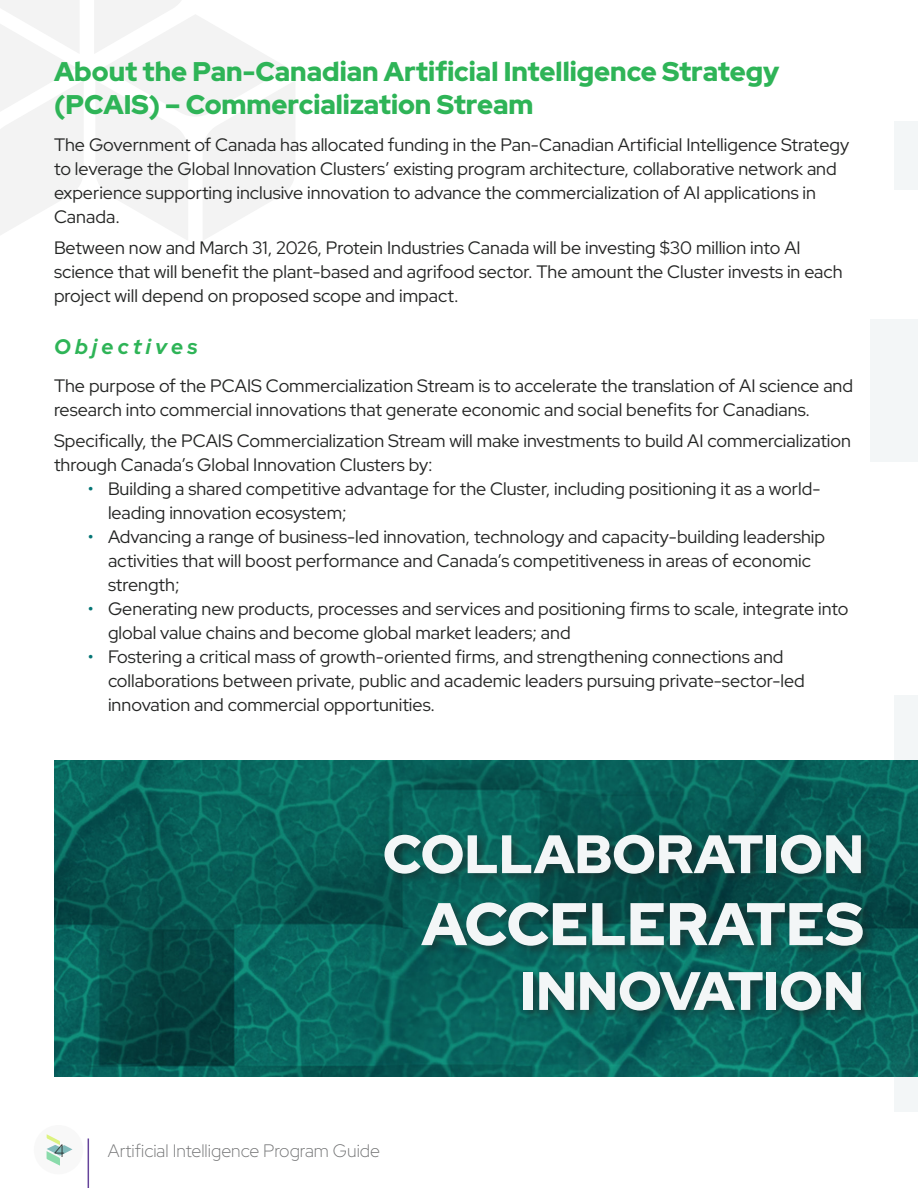
<style>
.page{position:relative;width:918px;height:1188px;background:#fff}
.page>*{position:absolute;margin:0;border:0;box-sizing:border-box;transform-origin:0 0}
.Pull_quotes{font:900 60px "Red Hat Display";color:#f3f6f7}
.Pull_quotes-2{font:900 54px "Red Hat Display";color:#f3f6f7}
.Sub-heading{font:900 27px/32.4px "Red Hat Display";color:#2eb457}
.Sub-sub_heading{font:italic 700 21px "Red Hat Display";letter-spacing:.2em;color:#2eb457}
.Body_text{font:18px/24px "Red Hat Display";color:#242524}
.t1{font:300 18px "Red Hat Display";color:#717273}
.t2{font:300 18px "Red Hat Display";color:#242524}
.s1{color:#047575}
</style>
<div class="page">
<div style="left:34px;top:1125px;width:49px;height:49px;background:#f2f2f2;border-radius:50%"></div>
<svg style="left:47px;top:1134px;width:25px;height:32px"></svg>
<hr style="left:88px;top:1139px;width:1px;height:49px;background:#65439a">
<div style="left:870px;top:320px;width:48px;height:142px;background:#f3f6f7"></div>
<div style="left:894px;top:696px;width:24px;height:151px;background:#f3f6f7"></div>
<div style="left:894px;top:1066px;width:24px;height:46px;background:#f3f6f7"></div>
<div style="left:894px;top:122px;width:24px;height:68px;background:#f3f6f7"></div>
<svg style="left:0;top:0;width:83px;height:235px"></svg>
<svg style="left:94px;top:0;width:201px;height:240px"></svg>
<img style="left:54px;top:760px;width:864px;height:316px">
<div style="left:382px;top:831px;width:494px;height:192px;background:#231f20;opacity:.5"></div>
<p class="Sub-heading" style="left:54px;top:55px;width:727px">About the Pan-Canadian Artificial Intelligence Strategy (PCAIS) – Commercialization Stream</p>
<p class="Body_text" style="left:54px;top:133px;width:797px">The Government of Canada has allocated funding in the Pan-Canadian Artificial Intelligence Strategy to leverage the Global Innovation Clusters’ existing program architecture, collaborative network and experience supporting inclusive innovation to advance the commercialization of AI applications in Canada.</p>
<p class="Body_text" style="left:54px;top:235px;width:790px">Between now and March 31, 2026, Protein Industries Canada will be investing $30 million into AI science that will benefit the plant-based and agrifood sector. The amount the Cluster invests in each project will depend on proposed scope and impact.</p>
<p class="Sub-sub_heading" style="left:54px;top:333px;width:145px">Objectives</p>
<p class="Body_text" style="left:54px;top:373px;width:801px">The purpose of the PCAIS Commercialization Stream is to accelerate the translation of AI science and research into commercial innovations that generate economic and social benefits for Canadians.</p>
<p class="Body_text" style="left:54px;top:428px;width:799px">Specifically, the PCAIS Commercialization Stream will make investments to build AI commercialization through Canada’s Global Innovation Clusters by:</p>
<p class="Body_text" style="left:108px;top:476px;width:714px;text-indent:-20px"><span class="s1">•</span> Building a shared competitive advantage for the Cluster, including positioning it as a world&shy;leading innovation ecosystem;</p>
<p class="Body_text" style="left:108px;top:524px;width:719px;text-indent:-20px"><span class="s1">•</span> Advancing a range of business-led innovation, technology and capacity-building leadership activities that will boost performance and Canada’s competitiveness in areas of economic strength;</p>
<p class="Body_text" style="left:108px;top:596px;width:742px;text-indent:-20px"><span class="s1">•</span> Generating new products, processes and services and positioning firms to scale, integrate into global value chains and become global market leaders; and</p>
<p class="Body_text" style="left:108px;top:644px;width:698px;text-indent:-20px"><span class="s1">•</span> Fostering a critical mass of growth-oriented firms, and strengthening connections and collaborations between private, public and academic leaders pursuing private-sector-led innovation and commercial opportunities.</p>
<p class="Pull_quotes-2" style="left:383px;top:819px;width:483px">COLLABORATION</p>
<p class="Pull_quotes" style="left:422px;top:885px;width:444px">ACCELERATES</p>
<p class="Pull_quotes-2" style="left:521px;top:956px;width:345px">INNOVATION</p>
<p class="t2" style="left:54px;top:1139px;width:12px">4</p>
<p class="t1" style="left:108px;top:1139px;width:274px">Artificial Intelligence Program Guide</p>
</div>
